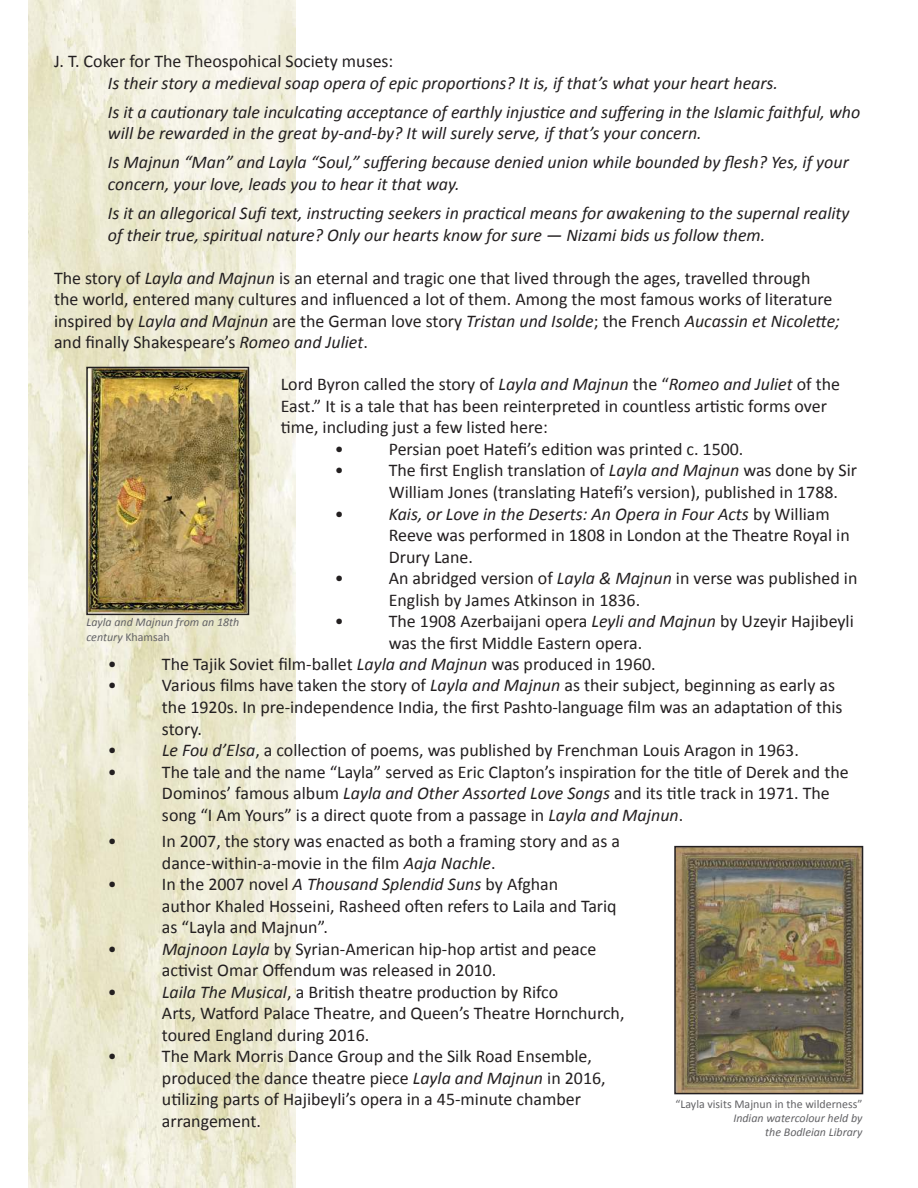
<style>
.page{position:relative;width:918px;height:1188px;background:#fff}
.page>*{position:absolute;margin:0;border:0;box-sizing:border-box;transform-origin:0 0}
.t1{font:18px/21.5px "Calibri";color:#231f20}
.t2{font:italic 18px/29px "Calibri";color:#231f20}
.t3{font:italic 12px/14.4px "Calibri";color:#636366}
.t4{font:12px "Calibri";color:#636366}
.s1{font-style:italic}
.s2{font-style:normal}
</style>
<div class="page">
<img style="left:28px;top:0;width:268px;height:1188px">
<img style="left:677px;top:849px;width:183px;height:242px">
<div style="left:674px;top:846px;width:189px;height:248px;border:2px solid #231f20"></div>
<img style="left:89px;top:370px;width:157px;height:242px">
<div style="left:86px;top:367px;width:163px;height:248px;border:2px solid #231f20"></div>
<p class="t1" style="left:54px;top:51px;width:341px">J. T. Coker for The Theospohical Society muses:</p>
<p class="t2" style="left:108px;top:68px;width:754px">Is their story a medieval soap opera of epic proportions? It is, if that’s what your heart hears.<br>Is it a cautionary tale inculcating acceptance of earthly injustice and suffering in the Islamic faithful, who</p>
<p class="t2" style="left:108px;top:118px;width:742px">will be rewarded in the great by-and-by? It will surely serve, if that’s your concern.<br>Is Majnun “Man” and Layla “Soul,” suffering because denied union while bounded by flesh? Yes, if your</p>
<p class="t2" style="left:108px;top:169px;width:743px">concern, your love, leads you to hear it that way.<br>Is it an allegorical Sufi text, instructing seekers in practical means for awakening to the supernal reality</p>
<p class="t2" style="left:108px;top:219px;width:659px">of their true, spiritual nature? Only our hearts know for sure — Nizami bids us follow them.</p>
<p class="t1" style="left:54px;top:267px;width:788px">The story of <span class="s1">Layla and Majnun</span> is an eternal and tragic one that lived through the ages, travelled through<br>the world, entered many cultures and influenced a lot of them. Among the most famous works of literature inspired by <span class="s1">Layla and Majnun</span> are the German love story <span class="s1">Tristan und Isolde</span>; the French <span class="s1">Aucassin et Nicolette; </span>and finally Shakespeare’s <span class="s1">Romeo and Juliet</span>.</p>
<p class="t1" style="left:281px;top:374px;width:561px">Lord Byron called the story of <span class="s1">Layla and Majnun</span> the “<span class="s1">Romeo and Juliet</span> of the</p>
<p class="t1" style="left:281px;top:395px;width:548px">East.” It is a tale that has been reinterpreted in countless artistic forms over</p>
<p class="t1" style="left:281px;top:417px;width:269px">time, including just a few listed here:</p>
<p class="t1" style="left:335px;top:438px;width:10px">•</p>
<p class="t1" style="left:389px;top:438px;width:356px">Persian poet Hatefi’s edition was printed c. 1500.</p>
<p class="t1" style="left:335px;top:460px;width:10px">•</p>
<p class="t1" style="left:389px;top:460px;width:470px">The first English translation of <span class="s1">Layla and Majnun</span> was done by Sir<br>William Jones (translating Hatefi’s version), published in 1788.</p>
<p class="t1" style="left:335px;top:503px;width:10px">•</p>
<p class="t1" style="left:389px;top:503px;width:463px"><span class="s1">Kais, or Love in the Deserts: An Opera in Four Acts</span> by William<br>Reeve was performed in 1808 in London at the Theatre Royal in<br>Drury Lane.</p>
<p class="t1" style="left:335px;top:567px;width:10px">•</p>
<p class="t1" style="left:389px;top:567px;width:470px">An abridged version of <span class="s1">Layla &amp; Majnun</span> in verse was published in<br>English by James Atkinson in 1836.</p>
<p class="t1" style="left:335px;top:610px;width:10px">•</p>
<p class="t1" style="left:389px;top:610px;width:467px">The 1908 Azerbaijani opera <span class="s1">Leyli and Majnun</span> by Uzeyir Hajibeyli was the first Middle Eastern opera.</p>
<p class="t1" style="left:108px;top:653px;width:10px">•</p>
<p class="t1" style="left:162px;top:653px;width:495px">The Tajik Soviet film-ballet <span class="s1">Layla and Majnun</span> was produced in 1960.</p>
<p class="t1" style="left:108px;top:675px;width:10px">•</p>
<p class="t1" style="left:162px;top:675px;width:682px">Various films have taken the story of <span class="s1">Layla and Majnun</span> as their subject, beginning as early as the 1920s. In pre-independence India, the first Pashto-language film was an adaptation of this story.</p>
<p class="t1" style="left:108px;top:739px;width:10px">•</p>
<p class="t1" style="left:162px;top:739px;width:638px"><span class="s1">Le Fou d’Elsa</span>, a collection of poems, was published by Frenchman Louis Aragon in 1963.</p>
<p class="t1" style="left:108px;top:761px;width:10px">•</p>
<p class="t1" style="left:162px;top:761px;width:688px">The tale and the name “Layla” served as Eric Clapton’s inspiration for the title of Derek and the<br>Dominos’ famous album <span class="s1">Layla and Other Assorted Love Songs</span> and its title track in 1971. The song “I Am Yours” is a direct quote from a passage in <span class="s1">Layla and Majnun</span>.</p>
<p class="t1" style="left:108px;top:830px;width:10px">•</p>
<p class="t1" style="left:162px;top:830px;width:460px">In 2007, the story was enacted as both a framing story and as a dance-within-a-movie in the film <span class="s1">Aaja Nachle</span>.</p>
<p class="t1" style="left:108px;top:873px;width:10px">•</p>
<p class="t1" style="left:162px;top:873px;width:456px">In the 2007 novel <span class="s1">A Thousand Splendid Suns</span> by Afghan<br>author Khaled Hosseini, Rasheed often refers to Laila and Tariq as “Layla and Majnun”.</p>
<p class="t1" style="left:108px;top:938px;width:10px">•</p>
<p class="t1" style="left:162px;top:938px;width:436px"><span class="s1">Majnoon Layla</span> by Syrian-American hip-hop artist and peace activist Omar Offendum was released in 2010.</p>
<p class="t1" style="left:108px;top:981px;width:10px">•</p>
<p class="t1" style="left:162px;top:981px;width:464px"><span class="s1">Laila The Musical</span>, a British theatre production by Rifco<br>Arts, Watford Palace Theatre, and Queen’s Theatre Hornchurch, toured England during 2016.</p>
<p class="t1" style="left:108px;top:1046px;width:10px">•</p>
<p class="t1" style="left:162px;top:1046px;width:445px">The Mark Morris Dance Group and the Silk Road Ensemble, produced the dance theatre piece <span class="s1">Layla and Majnun</span> in 2016, utilizing parts of Hajibeyli’s opera in a 45-minute chamber arrangement.</p>
<p class="t3" style="left:86px;top:615px;width:154px">Layla and Majnun from an 18th century <span class="s2">Khamsah</span></p>
<p class="t4" style="left:675px;top:1096px;width:189px">“Layla visits Majnun in the wilderness”</p>
<p class="t3" style="left:733px;top:1110px;width:131px;text-align:right">Indian watercolour held by the Bodleian Library</p>
</div>
